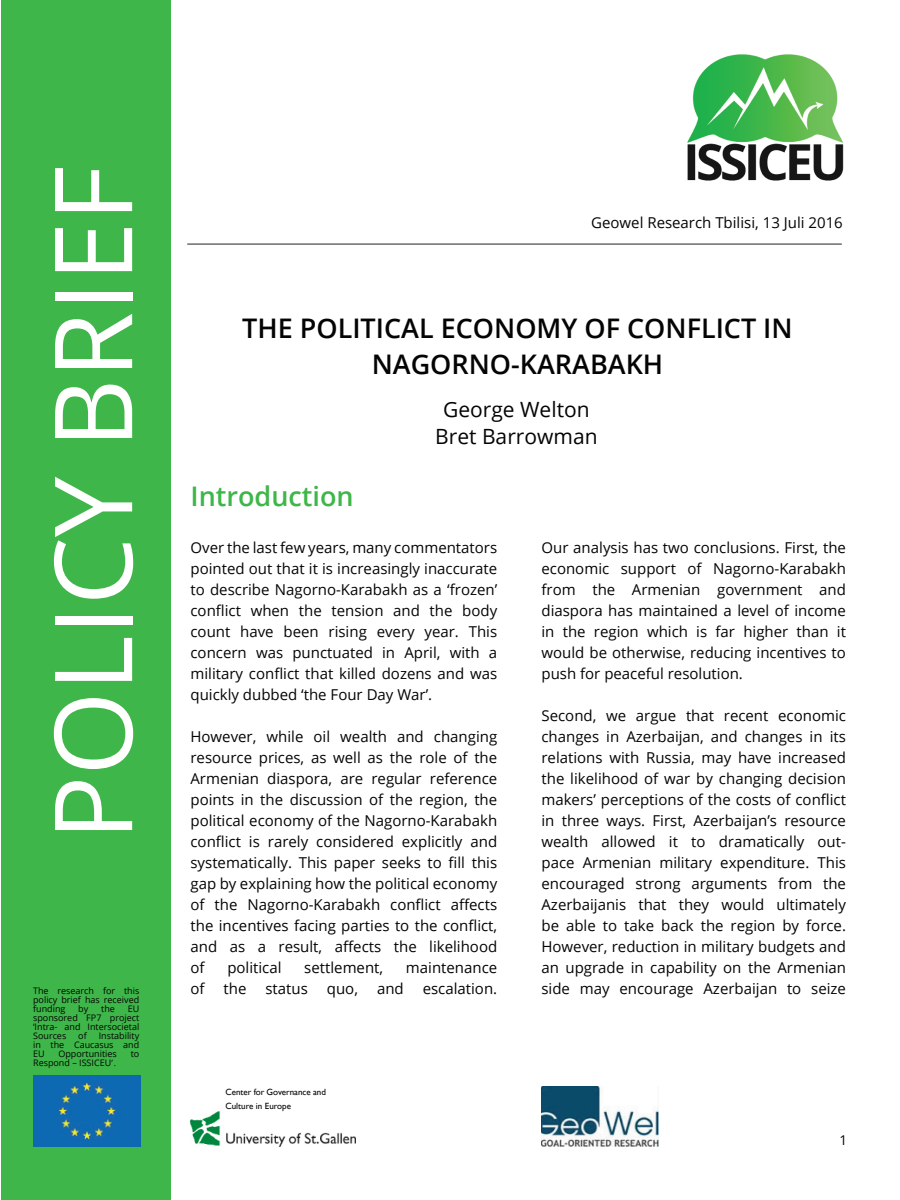
<style>
.page{position:relative;width:900px;height:1200px;background:#fff}
.page>*{position:absolute;margin:0;border:0;box-sizing:border-box;transform-origin:0 0}
.t1{font:108px "Open Sans";color:#fff}
.t2{font:600 27px/36px "Open Sans";color:#040503;text-align:center}
.t3{font:600 27px "Open Sans";color:#3eb649}
.t4{font:21px/27px "Open Sans";color:#040503;text-align:center}
.t5{font:15px/21px "Open Sans";color:#040503;text-align:justify}
.t6{font:13.5px "Open Sans";color:#040503}
.t7{font:9px/9px "Open Sans";color:#040503;text-align:justify}
.t8{font:9px/13.5px "Gill Sans";color:#040503}
.s1{font-family:"Palatino Linotype"}
</style>
<div class="page">
<div style="left:1px;top:0;width:169px;height:1199px;background:#3eb649"></div>
<img style="left:190px;top:1111px;width:166px;height:35px">
<img style="left:688px;top:54px;width:156px;height:127px">
<img style="left:34px;top:1076px;width:107px;height:71px">
<hr style="left:187px;top:244px;width:655px;height:1px;background:#7a7a79">
<div style="left:225px;top:1089px;width:101px;height:24px;background:#fff"></div>
<img style="left:542px;top:1086px;width:116px;height:61px">
<h1 class="t1" style="left:19px;top:841px;width:676px;rotate:-90deg">POLICY BRIEF</h1>
<p class="t7" style="left:33px;top:986px;width:108px">The research for this policy brief has received funding</p>
<p class="t7" style="left:78px;top:1004px;width:12px">by</p>
<p class="t7" style="left:101px;top:1004px;width:15px">the</p>
<p class="t7" style="left:33px;top:1004px;width:108px;text-indent:95px">EU sponsored FP7 project ‘Intra- and Intersocietal Sources</p>
<p class="t7" style="left:78px;top:1031px;width:10px">of</p>
<p class="t7" style="left:33px;top:1031px;width:108px;text-indent:66px">Instability in the Caucasus and EU</p>
<p class="t7" style="left:58px;top:1049px;width:60px">Opportunities</p>
<p class="t7" style="left:131px;top:1049px;width:10px">to</p>
<p class="t7" style="left:33px;top:1058px;width:84px">Respond – ISSICEU<span class="s1">’.</span></p>
<p class="t5" style="left:591px;top:212px;width:253px">Geowel Research Tbilisi, 13 Juli 2016</p>
<h2 class="t2" style="left:242px;top:309px;width:552px">THE POLITICAL ECONOMY OF CONFLICT IN<br>NAGORNO-KARABAKH</h2>
<h2 class="t3" style="left:190px;top:477px;width:165px">Introduction</h2>
<h3 class="t4" style="left:435px;top:395px;width:164px">George Welton<br>Bret Barrowman</h3>
<p class="t5" style="left:190px;top:537px;width:308px">Over the last few years, many commentators pointed out that it is increasingly inaccurate to describe Nagorno-Karabakh as a ‘frozen’ conflict when the tension and the body count have been rising every year. This concern was punctuated in April, with a military conflict that killed dozens and was quickly dubbed ‘the Four Day War’.</p>
<p class="t5" style="left:190px;top:726px;width:308px">However, while oil wealth and changing resource prices, as well as the role of the Armenian diaspora, are regular reference points in the discussion of the region, the political economy of the Nagorno-Karabakh conflict is rarely considered explicitly and systematically. This paper seeks to fill this gap by explaining how the political economy of the Nagorno-Karabakh conflict affects the incentives facing parties to the conflict, and as a result, affects the likelihood of</p>
<p class="t5" style="left:227px;top:957px;width:56px">political</p>
<p class="t5" style="left:304px;top:957px;width:80px">settlement,</p>
<p class="t5" style="left:406px;top:957px;width:93px">maintenance</p>
<p class="t5" style="left:190px;top:978px;width:16px">of</p>
<p class="t5" style="left:224px;top:978px;width:24px">the</p>
<p class="t5" style="left:265px;top:978px;width:44px">status</p>
<p class="t5" style="left:327px;top:978px;width:33px">quo,</p>
<p class="t5" style="left:377px;top:978px;width:28px">and</p>
<p class="t5" style="left:423px;top:978px;width:76px">escalation.</p>
<p class="t8" style="left:225px;top:1086px;width:102px">Center for Governance and<br>Culture in Europe</p>
<p class="t5" style="left:542px;top:537px;width:306px">Our analysis has two conclusions. First, the economic support of Nagorno-Karabakh from the Armenian government and diaspora has maintained a level of income in the region which is far higher than it would be otherwise, reducing incentives to push for peaceful resolution.</p>
<p class="t5" style="left:542px;top:705px;width:306px">Second, we argue that recent economic changes in Azerbaijan, and changes in its relations with Russia, may have increased the likelihood of war by changing decision makers’ perceptions of the costs of conflict in three ways. First, Azerbaijan’s resource wealth allowed it to dramatically out&shy;pace Armenian military expenditure. This encouraged strong arguments from the Azerbaijanis that they would ultimately be able to take back the region by force.<br>However, reduction in military budgets and an upgrade in capability on the Armenian side may encourage Azerbaijan to seize</p>
<p class="t6" style="left:839px;top:1130px;width:9px">1</p>
</div>
